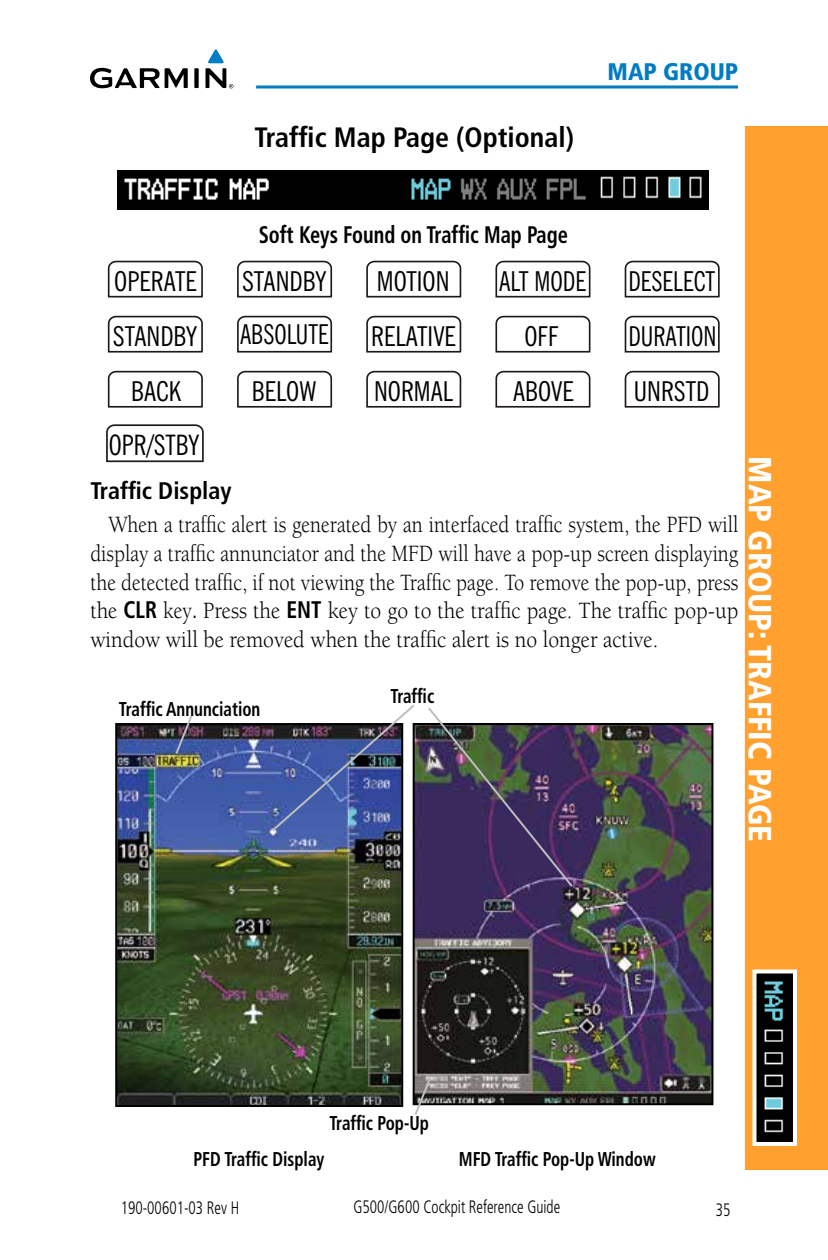
<style>
.page{position:relative;width:828px;height:1260px;background:#fff}
.page>*{position:absolute;margin:0;border:0;box-sizing:border-box;transform-origin:0 0}
.t1{font:900 condensed 32px "Frutiger";color:#fff}
.t2{font:700 condensed 28px "Frutiger";color:#000}
.t3{font:condensed 28px "News Gothic BT";color:#000;scale:.96 1}
.t4{font:condensed 27.4px "News Gothic BT";color:#000}
.t5{font:condensed 27.4px "News Gothic BT";color:#000;scale:.94 1}
.t6{font:condensed 27.4px "News Gothic BT";color:#000;scale:.93 1}
.t7{font:condensed 27.4px "News Gothic BT";color:#000;scale:.95 1}
.t8{font:24px/28.8px "Berkeley";color:#000;text-align:justify;scale:.85 1}
.t9{font:700 condensed 24px "Frutiger";color:#000;scale:.85 1}
.t10{font:700 condensed 24px "Frutiger";color:#000}
.t11{font:900 condensed 24px "Frutiger";color:#007cc3}
.t12{font:700 condensed 20px "Frutiger";color:#000;scale:.85 1}
.t13{font:300 condensed 18px "Frutiger";color:#000;scale:.85 1}
.s1{font-family:"Frutiger";font-weight:700;font-stretch:condensed}
.s2{font-family:"Frutiger";font-weight:300;font-stretch:condensed}
</style>
<div class="page">
<hr style="left:256px;top:86px;width:482px;height:2px;background:#007cc3">
<svg style="left:90px;top:50px;width:143px;height:38px"></svg>
<div style="left:741px;top:126px;width:87px;height:1044px;background:#ffa02f"></div>
<div style="left:737px;top:126px;width:8px;height:1044px;background:#fff"></div>
<img style="left:757px;top:975px;width:35px;height:166px">
<div style="left:752px;top:970px;width:45px;height:176px;border:4px solid #fff"></div>
<img style="left:118px;top:170px;width:591px;height:39px">
<svg style="left:107px;top:260px;width:96px;height:38px"></svg>
<svg style="left:237px;top:260px;width:96px;height:38px"></svg>
<svg style="left:366px;top:260px;width:96px;height:38px"></svg>
<svg style="left:495px;top:260px;width:96px;height:38px"></svg>
<svg style="left:624px;top:260px;width:96px;height:38px"></svg>
<svg style="left:107px;top:315px;width:96px;height:38px"></svg>
<svg style="left:237px;top:315px;width:96px;height:38px"></svg>
<svg style="left:366px;top:315px;width:96px;height:38px"></svg>
<svg style="left:495px;top:315px;width:96px;height:38px"></svg>
<svg style="left:624px;top:315px;width:96px;height:38px"></svg>
<svg style="left:107px;top:370px;width:96px;height:38px"></svg>
<svg style="left:237px;top:370px;width:96px;height:38px"></svg>
<svg style="left:366px;top:370px;width:96px;height:38px"></svg>
<svg style="left:495px;top:370px;width:96px;height:38px"></svg>
<svg style="left:624px;top:370px;width:96px;height:38px"></svg>
<svg style="left:106px;top:424px;width:98px;height:38px"></svg>
<img style="left:118px;top:726px;width:282px;height:378px">
<div style="left:115px;top:723px;width:288px;height:384px;border:2px solid #000"></div>
<img style="left:416px;top:726px;width:294px;height:376px">
<div style="left:413px;top:723px;width:300px;height:382px;border:2px solid #000"></div>
<svg style="left:413px;top:1075px;width:20px;height:40px"></svg>
<img style="left:270px;top:705px;width:146px;height:128px">
<img style="left:426px;top:707px;width:149px;height:182px">
<svg style="left:174px;top:716px;width:20px;height:40px"></svg>
<p class="t2" style="left:255px;top:121px;width:321px">Traffic Map Page (Optional)</p>
<p class="t11" style="left:608px;top:57px;width:132px">MAP GROUP</p>
<p class="t9" style="left:259px;top:221px;width:365px">Soft Keys Found on Traffic Map Page</p>
<p class="t4" style="left:114px;top:265px;width:84px">OPERATE</p>
<p class="t4" style="left:242px;top:265px;width:86px">STANDBY</p>
<p class="t4" style="left:377px;top:265px;width:74px">MOTION</p>
<p class="t7" style="left:499px;top:265px;width:93px">ALT MODE</p>
<p class="t5" style="left:628px;top:265px;width:94px">DESELECT</p>
<p class="t4" style="left:113px;top:320px;width:86px">STANDBY</p>
<p class="t6" style="left:240px;top:319px;width:97px">ABSOLUTE</p>
<p class="t4" style="left:371px;top:320px;width:86px">RELATIVE</p>
<p class="t4" style="left:524px;top:320px;width:36px">OFF</p>
<p class="t5" style="left:628px;top:320px;width:95px">DURATION</p>
<p class="t4" style="left:131px;top:375px;width:51px">BACK</p>
<p class="t4" style="left:252px;top:375px;width:66px">BELOW</p>
<p class="t4" style="left:374px;top:375px;width:81px">NORMAL</p>
<p class="t4" style="left:513px;top:375px;width:62px">ABOVE</p>
<p class="t4" style="left:634px;top:375px;width:77px">UNRSTD</p>
<p class="t3" style="left:109px;top:428px;width:96px">OPR/STBY</p>
<p class="t10" style="left:90px;top:476px;width:143px">Traffic Display</p>
<p class="t8" style="left:90px;top:511px;width:764px;text-indent:18px">When a traffic alert is generated by an interfaced traffic system, the PFD will display a traffic annunciator and the MFD will have a pop-up screen displaying the detected traffic, if not viewing the Traffic page. To remove the pop-up, press the <span class="s1">CLR</span> key<span class="s2">.</span> Press the <span class="s1">ENT</span> key to go to the traffic page. The traffic pop-up window will be removed when the traffic alert is no longer active.</p>
<p class="t12" style="left:119px;top:697px;width:168px">Traffic Annunciation</p>
<p class="t12" style="left:391px;top:684px;width:53px">Traffic</p>
<h1 class="t1" style="left:779px;top:456px;width:387px;rotate:90deg">MAP GROUP: TRAFFIC PAGE</h1>
<p class="t12" style="left:330px;top:1111px;width:118px">Traffic Pop-Up</p>
<p class="t12" style="left:193px;top:1147px;width:156px">PFD Traffic Display</p>
<p class="t12" style="left:459px;top:1147px;width:233px">MFD Traffic Pop-Up Window</p>
<p class="t13" style="left:121px;top:1197px;width:141px">190-00601-03 Rev H</p>
<p class="t13" style="left:354px;top:1196px;width:245px">G500/G600 Cockpit Reference Guide</p>
<p class="t13" style="left:716px;top:1200px;width:19px">35</p>
</div>
